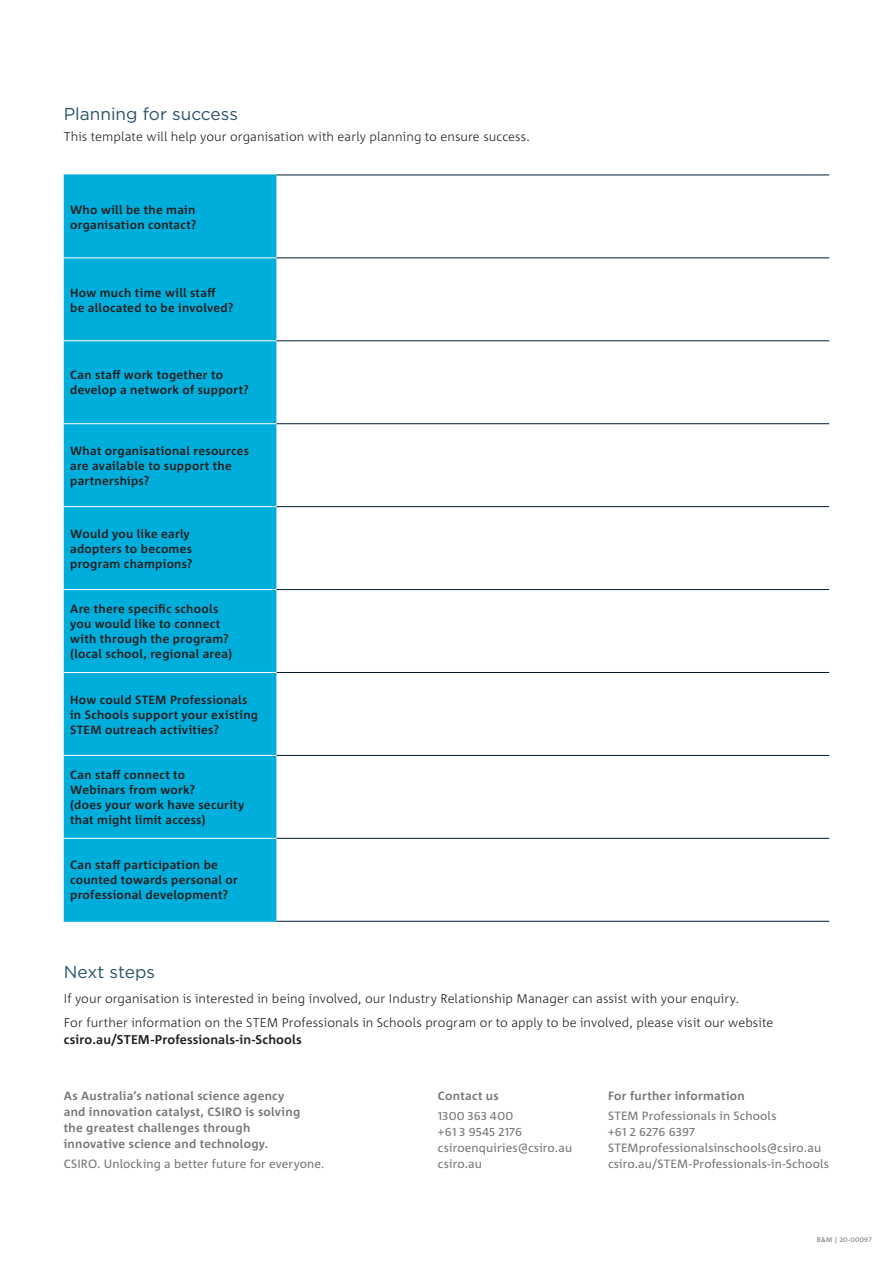
<style>
.page{position:relative;width:893px;height:1263px;background:#fff}
.page>*{position:absolute;margin:0;border:0;box-sizing:border-box;transform-origin:0 0}
.Heading{font:17.25px "Gotham";color:#2a536a}
.Body_Copy{font:300 12.75px/16.5px "Corpid C1";letter-spacing:.005em;color:#231f20}
.Table_header_row_-_L{font:700 12px/15px "Corpid C1";letter-spacing:.025em;color:#231f20}
.Back_Cov__Copy{font:12px "Corpid C1";letter-spacing:.01em;color:#757679}
.Back_Cov__Heading{font:700 12px/15.8px "Corpid C1";letter-spacing:.025em;color:#757679}
.t1{font:6.75px "Corpid C1";letter-spacing:.03em;color:#757679}
.s1{font-weight:700}
</style>
<div class="page">
<div style="left:64px;top:176px;width:212px;height:745px;background:#00aedc"></div>
<hr style="left:276px;top:175px;width:553px;height:1px;background:#001932">
<hr style="left:276px;top:258px;width:553px;height:1px;background:#001932">
<hr style="left:276px;top:340px;width:553px;height:1px;background:#001932">
<hr style="left:276px;top:423px;width:553px;height:1px;background:#001932">
<hr style="left:276px;top:506px;width:553px;height:1px;background:#001932">
<hr style="left:276px;top:589px;width:553px;height:1px;background:#001932">
<hr style="left:276px;top:672px;width:553px;height:1px;background:#001932">
<hr style="left:276px;top:755px;width:553px;height:1px;background:#001932">
<hr style="left:276px;top:838px;width:553px;height:1px;background:#001932">
<hr style="left:276px;top:921px;width:553px;height:1px;background:#001932">
<hr style="left:64px;top:258px;width:212px;height:1px;background:#fff">
<hr style="left:64px;top:340px;width:212px;height:1px;background:#fff">
<hr style="left:64px;top:423px;width:212px;height:1px;background:#fff">
<hr style="left:64px;top:506px;width:212px;height:1px;background:#fff">
<hr style="left:64px;top:589px;width:212px;height:1px;background:#fff">
<hr style="left:64px;top:672px;width:212px;height:1px;background:#fff">
<hr style="left:64px;top:755px;width:212px;height:1px;background:#fff">
<hr style="left:64px;top:838px;width:212px;height:1px;background:#fff">
<hr style="left:64px;top:175px;width:212px;height:1px;background:#00aedc">
<hr style="left:64px;top:921px;width:212px;height:1px;background:#00aedc">
<p class="Heading" style="left:64px;top:103px;width:176px">Planning for success</p>
<p class="Body_Copy" style="left:64px;top:128px;width:468px">This template will help your organisation with early planning to ensure success.</p>
<p class="Table_header_row_-_L" style="left:70px;top:202px;width:128px">Who will be the main organisation contact?</p>
<p class="Table_header_row_-_L" style="left:70px;top:284px;width:165px">How much time will staff<br>be allocated to be involved?</p>
<p class="Table_header_row_-_L" style="left:70px;top:367px;width:180px">Can staff work together to develop a network of support?</p>
<p class="Table_header_row_-_L" style="left:70px;top:443px;width:180px">What organisational resources are available to support the partnerships?</p>
<p class="Table_header_row_-_L" style="left:70px;top:526px;width:124px">Would you like early adopters to becomes program champions?</p>
<p class="Table_header_row_-_L" style="left:70px;top:601px;width:163px">Are there specific schools you would like to connect with through the program? (local school, regional area)</p>
<p class="Table_header_row_-_L" style="left:70px;top:691px;width:189px">How could STEM Professionals in Schools support your existing<br>STEM outreach activities?</p>
<p class="Table_header_row_-_L" style="left:70px;top:767px;width:176px">Can staff connect to<br>Webinars from work?<br>(does your work have security that might limit access)</p>
<p class="Table_header_row_-_L" style="left:70px;top:857px;width:169px">Can staff participation be counted towards personal or professional development?</p>
<p class="Heading" style="left:64px;top:961px;width:93px">Next steps</p>
<p class="Body_Copy" style="left:64px;top:989px;width:677px">If your organisation is interested in being involved, our Industry Relationship Manager can assist with your enquiry.</p>
<p class="Body_Copy" style="left:64px;top:1014px;width:711px">For further information on the STEM Professionals in Schools program or to apply to be involved, please visit our website <span class="s1">csiro.au/STEM-Professionals-in-Schools</span></p>
<p class="Back_Cov__Heading" style="left:64px;top:1088px;width:238px">As Australia’s national science agency and innovation catalyst, CSIRO is solving the greatest challenges through innovative science and technology.</p>
<p class="Back_Cov__Copy" style="left:64px;top:1156px;width:262px">CSIRO. Unlocking a better future for everyone.</p>
<p class="Back_Cov__Heading" style="left:438px;top:1088px;width:62px">Contact us</p>
<p class="Back_Cov__Copy" style="left:438px;top:1109px;width:77px">1300 363 400</p>
<p class="Back_Cov__Copy" style="left:438px;top:1124px;width:86px">+61 3 9545 2176</p>
<p class="Back_Cov__Copy" style="left:438px;top:1140px;width:136px">csiroenquiries@csiro.au</p>
<p class="Back_Cov__Copy" style="left:438px;top:1156px;width:45px">csiro.au</p>
<p class="Back_Cov__Heading" style="left:608px;top:1088px;width:138px">For further information</p>
<p class="Back_Cov__Copy" style="left:608px;top:1109px;width:170px">STEM Professionals in Schools</p>
<p class="Back_Cov__Copy" style="left:608px;top:1124px;width:88px">+61 2 6276 6397</p>
<p class="Back_Cov__Copy" style="left:608px;top:1140px;width:215px">STEMprofessionalsinschools@csiro.au</p>
<p class="Back_Cov__Copy" style="left:608px;top:1156px;width:222px">csiro.au/STEM-Professionals-in-Schools</p>
<p class="t1" style="left:817px;top:1235px;width:56px">B&amp;M | 20-00097</p>
</div>
